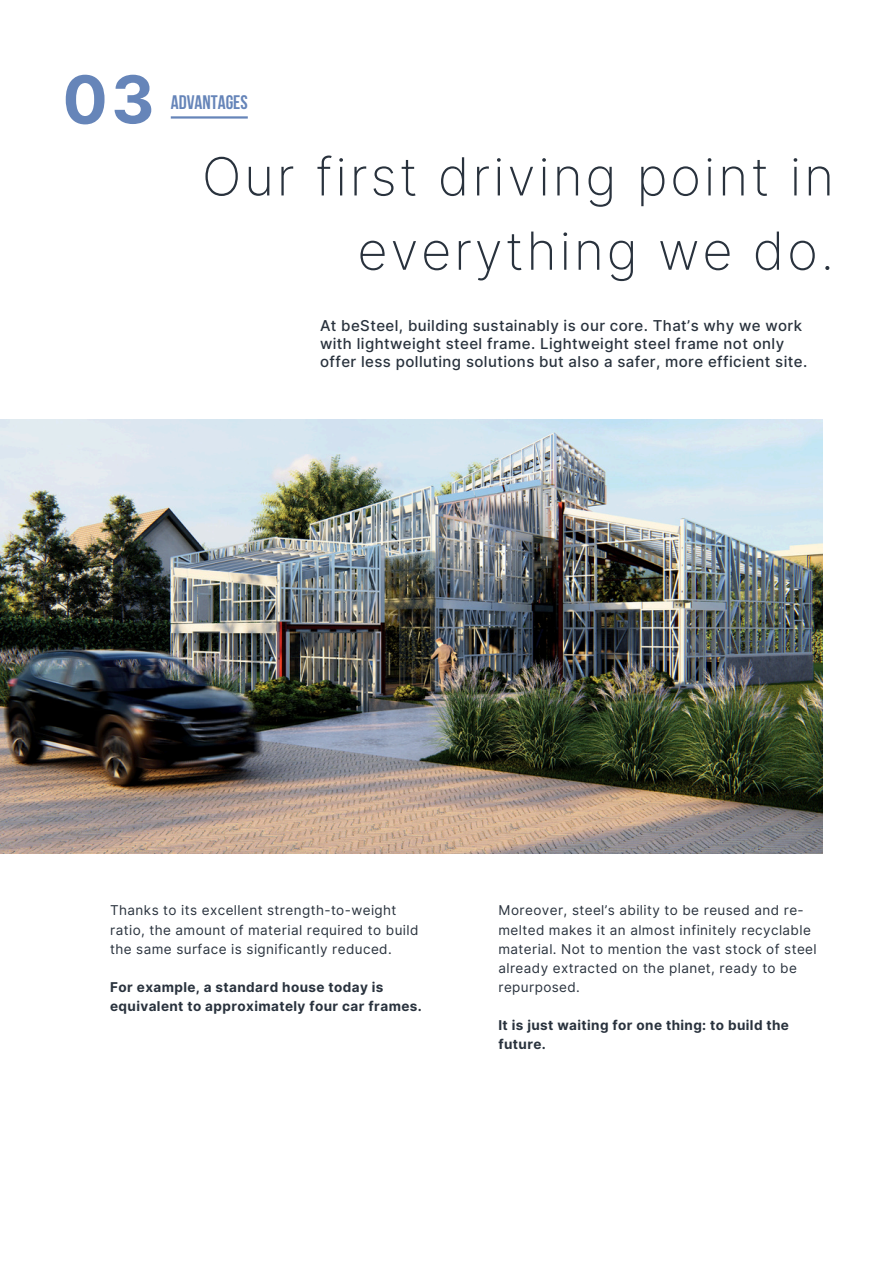
<style>
.page{position:relative;width:894px;height:1264px;background:#fff}
.page>*{position:absolute;margin:0;border:0;box-sizing:border-box;transform-origin:0 0}
.t1{font:700 66px "Inter";color:#6685b9}
.t2{font:200 52.5px/74.2px "Inter";letter-spacing:.05em;color:#29323d;text-align:right}
.t3{font:700 19.5px "Bebas Neue";color:#6685b9}
.t4{font:500 15px/18px "Inter";letter-spacing:.03em;color:#29323d}
.t5{font:13.5px/19.2px "Inter";letter-spacing:.03em;color:#29323d}
.t6{font:700 13.5px/19.2px "Inter";letter-spacing:.03em;color:#29323d}
</style>
<div class="page">
<hr style="left:171px;top:116px;width:77px;height:3px;background:#6685b9">
<img style="left:0;top:419px;width:822px;height:434px">
<p class="t1" style="left:62px;top:60px;width:94px">03</p>
<p class="t3" style="left:171px;top:95px;width:78px">ADVANTAGES</p>
<h2 class="t2" style="left:202px;top:139px;width:633px">Our first driving point in everything we do.</h2>
<h1 class="t4" style="left:320px;top:316px;width:488px">At beSteel, building sustainably is our core. That’s why we work with lightweight steel frame. Lightweight steel frame not only offer less polluting solutions but also a safer, more efficient site.</h1>
<h3 class="t5" style="left:110px;top:900px;width:310px">Thanks to its excellent strength-to-weight ratio, the amount of material required to build the same surface is significantly reduced.</h3>
<p class="t6" style="left:110px;top:977px;width:313px">For example, a standard house today is equivalent to approximately four car frames.</p>
<h3 class="t5" style="left:498px;top:900px;width:320px">Moreover, steel’s ability to be reused and re&shy;melted makes it an almost infinitely recyclable material. Not to mention the vast stock of steel already extracted on the planet, ready to be repurposed.</h3>
<p class="t6" style="left:498px;top:1015px;width:292px">It is just waiting for one thing: to build the future.</p>
</div>
